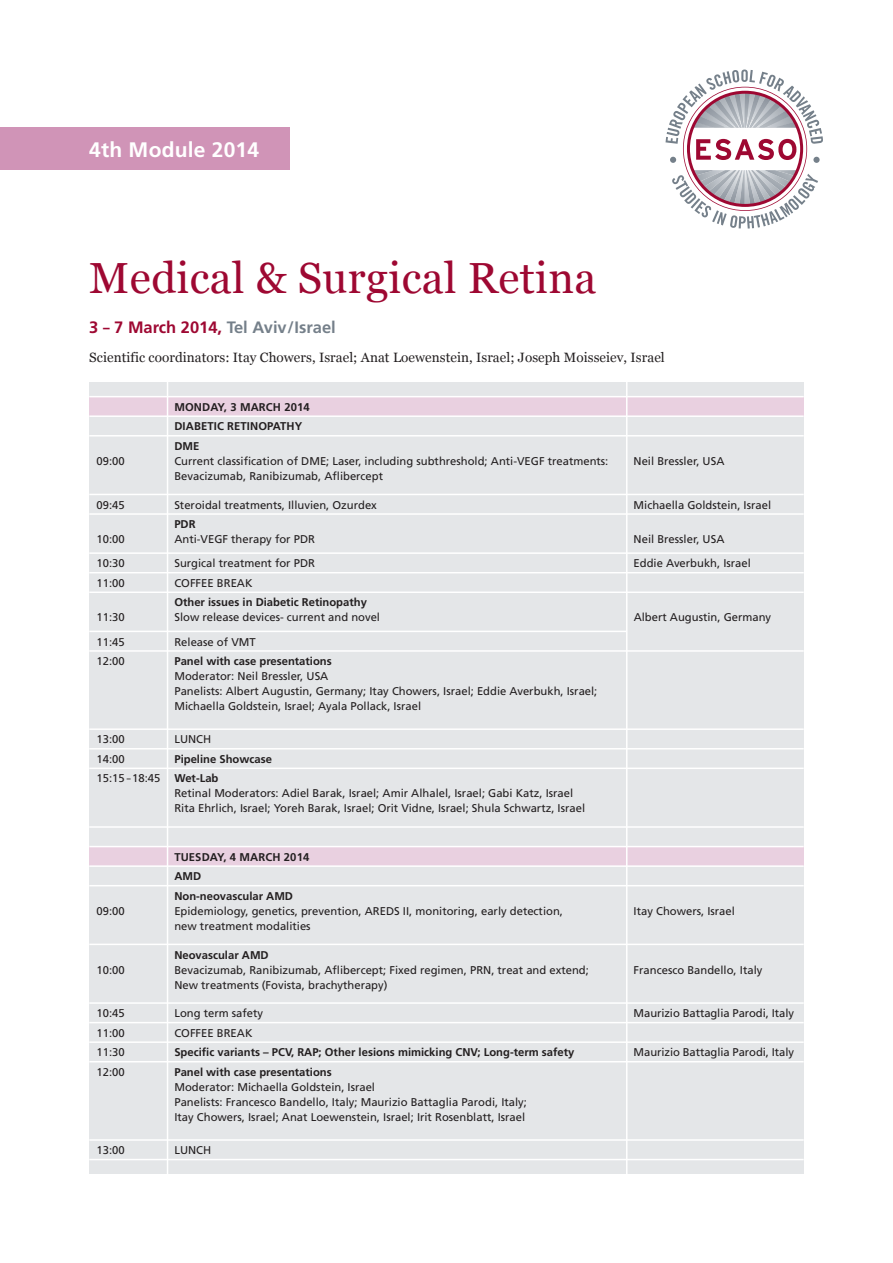
<style>
.page{position:relative;width:893px;height:1263px;background:#fff}
.page>*{position:absolute;margin:0;border:0;box-sizing:border-box;transform-origin:0 0}
.t1{font:43.5px "Georgia";letter-spacing:.01em;color:#9e0832}
.t2{font:700 21px "Frutiger";letter-spacing:.01em;color:#fff}
.t3{font:700 16.5px "Frutiger";color:#75808a}
.t4{font:13.5px "Georgia";letter-spacing:.005em;color:#231f20}
.t5{font:11.25px/15px "Frutiger";color:#231f20}
.t6{font:700 11.25px/19.5px "Frutiger";color:#231f20}
.s1{color:#9e0832}
.s2{font-weight:400}
</style>
<div class="page">
<div style="left:89px;top:382px;width:715px;height:792px;background:#e4e6e8"></div>
<div style="left:89px;top:397px;width:715px;height:19px;background:#e9d0e0"></div>
<div style="left:89px;top:847px;width:715px;height:19px;background:#e9d0e0"></div>
<hr style="left:167px;top:377px;width:1px;height:842px;background:#fff">
<hr style="left:626px;top:377px;width:1px;height:842px;background:#fff">
<svg style="left:665px;top:70px;width:158px;height:159px"></svg>
<div style="left:813px;top:157px;width:7px;height:6px;background:#75808a;border-radius:50%"></div>
<div style="left:0;top:128px;width:289px;height:42px;background:#d094b7"></div>
<hr style="left:89px;top:396px;width:715px;height:1px;background:#fff">
<hr style="left:89px;top:415px;width:715px;height:2px;background:#fff">
<hr style="left:89px;top:435px;width:715px;height:1px;background:#fff">
<hr style="left:89px;top:494px;width:715px;height:1px;background:#fff">
<hr style="left:89px;top:513px;width:715px;height:2px;background:#fff">
<hr style="left:89px;top:552px;width:715px;height:2px;background:#fff">
<hr style="left:89px;top:572px;width:715px;height:1px;background:#fff">
<hr style="left:89px;top:591px;width:715px;height:2px;background:#fff">
<hr style="left:89px;top:631px;width:538px;height:1px;background:#fff">
<hr style="left:89px;top:650px;width:715px;height:2px;background:#fff">
<hr style="left:89px;top:728px;width:715px;height:2px;background:#fff">
<hr style="left:89px;top:748px;width:715px;height:1px;background:#fff">
<hr style="left:89px;top:767px;width:715px;height:2px;background:#fff">
<hr style="left:89px;top:826px;width:715px;height:2px;background:#fff">
<hr style="left:89px;top:846px;width:715px;height:1px;background:#fff">
<hr style="left:89px;top:865px;width:715px;height:2px;background:#fff">
<hr style="left:89px;top:885px;width:715px;height:1px;background:#fff">
<hr style="left:89px;top:944px;width:715px;height:1px;background:#fff">
<hr style="left:89px;top:1002px;width:715px;height:2px;background:#fff">
<hr style="left:89px;top:1022px;width:715px;height:1px;background:#fff">
<hr style="left:89px;top:1041px;width:715px;height:2px;background:#fff">
<hr style="left:89px;top:1061px;width:715px;height:1px;background:#fff">
<hr style="left:89px;top:1139px;width:715px;height:2px;background:#fff">
<hr style="left:89px;top:1159px;width:715px;height:1px;background:#fff">
<h2 class="t2" style="left:89px;top:137px;width:171px">4th Module 2014</h2>
<h1 class="t1" style="left:89px;top:247px;width:509px">Medical &amp; Surgical Retina</h1>
<h3 class="t3" style="left:89px;top:317px;width:248px"><span class="s1">3 – 7 March 2014,</span> Tel Aviv/Israel</h3>
<p class="t4" style="left:89px;top:348px;width:577px">Scientific coordinators: Itay Chowers, Israel; Anat Loewenstein, Israel; Joseph Moisseiev, Israel</p>
<p class="t6" style="left:174px;top:397px;width:137px">MONDAY, 3 MARCH 2014<br>Diabetic</p>
<p class="t6" style="left:227px;top:417px;width:21px">Retino</p>
<p class="t6" style="left:267px;top:417px;width:14px">pathy</p>
<p class="t6" style="left:174px;top:436px;width:25px">DME</p>
<p class="t5" style="left:97px;top:454px;width:30px">09:00</p>
<p class="t5" style="left:174px;top:454px;width:436px">Current classification of DME; Laser, including subthreshold; Anti-VEGF treatments:</p>
<p class="t5" style="left:634px;top:454px;width:92px">Neil Bressler, USA</p>
<p class="t5" style="left:174px;top:469px;width:210px">Bevacizumab, Ranibizumab, Aflibercept</p>
<p class="t5" style="left:97px;top:497px;width:30px">09:45</p>
<p class="t5" style="left:174px;top:497px;width:204px">Steroidal treatments, Illuvien, Ozurdex</p>
<p class="t5" style="left:634px;top:497px;width:139px">Michaella Goldstein, Israel</p>
<p class="t6" style="left:174px;top:514px;width:23px">PDR</p>
<p class="t5" style="left:97px;top:532px;width:30px">10:00</p>
<p class="t5" style="left:174px;top:532px;width:142px">Anti-VEGF therapy for PDR</p>
<p class="t5" style="left:634px;top:532px;width:92px">Neil Bressler, USA</p>
<p class="t5" style="left:97px;top:556px;width:30px">10:30</p>
<p class="t5" style="left:174px;top:556px;width:142px">Surgical treatment for PDR</p>
<p class="t5" style="left:634px;top:556px;width:119px">Eddie Averbukh, Israel</p>
<p class="t5" style="left:97px;top:575px;width:30px">11:00</p>
<p class="t5" style="left:174px;top:575px;width:80px">COFFEE BREAK</p>
<p class="t6" style="left:174px;top:593px;width:194px">Other issues in Diabetic Retinopathy</p>
<p class="t5" style="left:97px;top:610px;width:30px">11:30</p>
<p class="t5" style="left:174px;top:610px;width:207px">Slow release devices- current and novel</p>
<p class="t5" style="left:634px;top:610px;width:139px">Albert Augustin, Germany</p>
<p class="t5" style="left:97px;top:634px;width:30px">11:45</p>
<p class="t5" style="left:174px;top:634px;width:83px">Release of VMT</p>
<p class="t5" style="left:97px;top:654px;width:30px">12:00</p>
<p class="t6" style="left:174px;top:651px;width:159px">Panel with case presentations</p>
<p class="t5" style="left:174px;top:669px;width:424px">Moderator: Neil Bressler, USA<br>Panelists: Albert Augustin, Germany; Itay Chowers, Israel; Eddie Averbukh, Israel;<br>Michaella Goldstein, Israel; Ayala Pollack, Israel</p>
<p class="t5" style="left:97px;top:732px;width:30px">13:00</p>
<p class="t5" style="left:174px;top:732px;width:38px">LUNCH</p>
<p class="t5" style="left:97px;top:751px;width:30px">14:00</p>
<p class="t6" style="left:97px;top:749px;width:177px;text-indent:78px">Pipeline Showcase<br><span class="s2">15:15 – 18:45</span> Wet-Lab</p>
<p class="t5" style="left:174px;top:786px;width:412px">Retinal Moderators: Adiel Barak, Israel; Amir Alhalel, Israel; Gabi Katz, Israel<br>Rita Ehrlich, Israel; Yoreh Barak, Israel; Orit Vidne, Israel; Shula Schwartz, Israel</p>
<p class="t6" style="left:174px;top:847px;width:136px">TUESDAY, 4 MARCH 2014<br>AMD<br>Non-neovascular AMD</p>
<p class="t5" style="left:97px;top:903px;width:30px">09:00</p>
<p class="t5" style="left:174px;top:903px;width:390px">Epidemiology, genetics, prevention, AREDS II, monitoring, early detection,</p>
<p class="t5" style="left:634px;top:903px;width:103px">Itay Chowers, Israel</p>
<p class="t5" style="left:174px;top:918px;width:138px">new treatment modalities</p>
<p class="t6" style="left:174px;top:945px;width:96px">Neovascular AMD</p>
<p class="t5" style="left:97px;top:962px;width:30px">10:00</p>
<p class="t5" style="left:174px;top:962px;width:416px">Bevacizumab, Ranibizumab, Aflibercept; Fixed regimen, PRN, treat and extend;</p>
<p class="t5" style="left:634px;top:962px;width:130px">Francesco Bandello, Italy</p>
<p class="t5" style="left:174px;top:977px;width:215px">New treatments (Fovista, brachytherapy)</p>
<p class="t5" style="left:97px;top:1006px;width:30px">10:45</p>
<p class="t5" style="left:174px;top:1006px;width:90px">Long term safety</p>
<p class="t5" style="left:634px;top:1006px;width:162px">Maurizio Battaglia Parodi, Italy</p>
<p class="t5" style="left:97px;top:1025px;width:30px">11:00</p>
<p class="t5" style="left:174px;top:1025px;width:80px">COFFEE BREAK</p>
<p class="t5" style="left:97px;top:1045px;width:30px">11:30</p>
<p class="t6" style="left:174px;top:1043px;width:401px">Specific variants – PCV, RAP; Other lesions mimicking CNV; Long-term safety</p>
<p class="t5" style="left:634px;top:1045px;width:162px">Maurizio Battaglia Parodi, Italy</p>
<p class="t5" style="left:97px;top:1064px;width:30px">12:00</p>
<p class="t6" style="left:174px;top:1062px;width:159px">Panel with case presentations</p>
<p class="t5" style="left:174px;top:1079px;width:354px">Moderator: Michaella Goldstein, Israel<br>Panelists: Francesco Bandello, Italy; Maurizio Battaglia Parodi, Italy;<br>Itay Chowers, Israel; Anat Loewenstein, Israel; Irit Rosenblatt, Israel</p>
<p class="t5" style="left:97px;top:1143px;width:30px">13:00</p>
<p class="t5" style="left:174px;top:1143px;width:38px">LUNCH</p>
</div>
